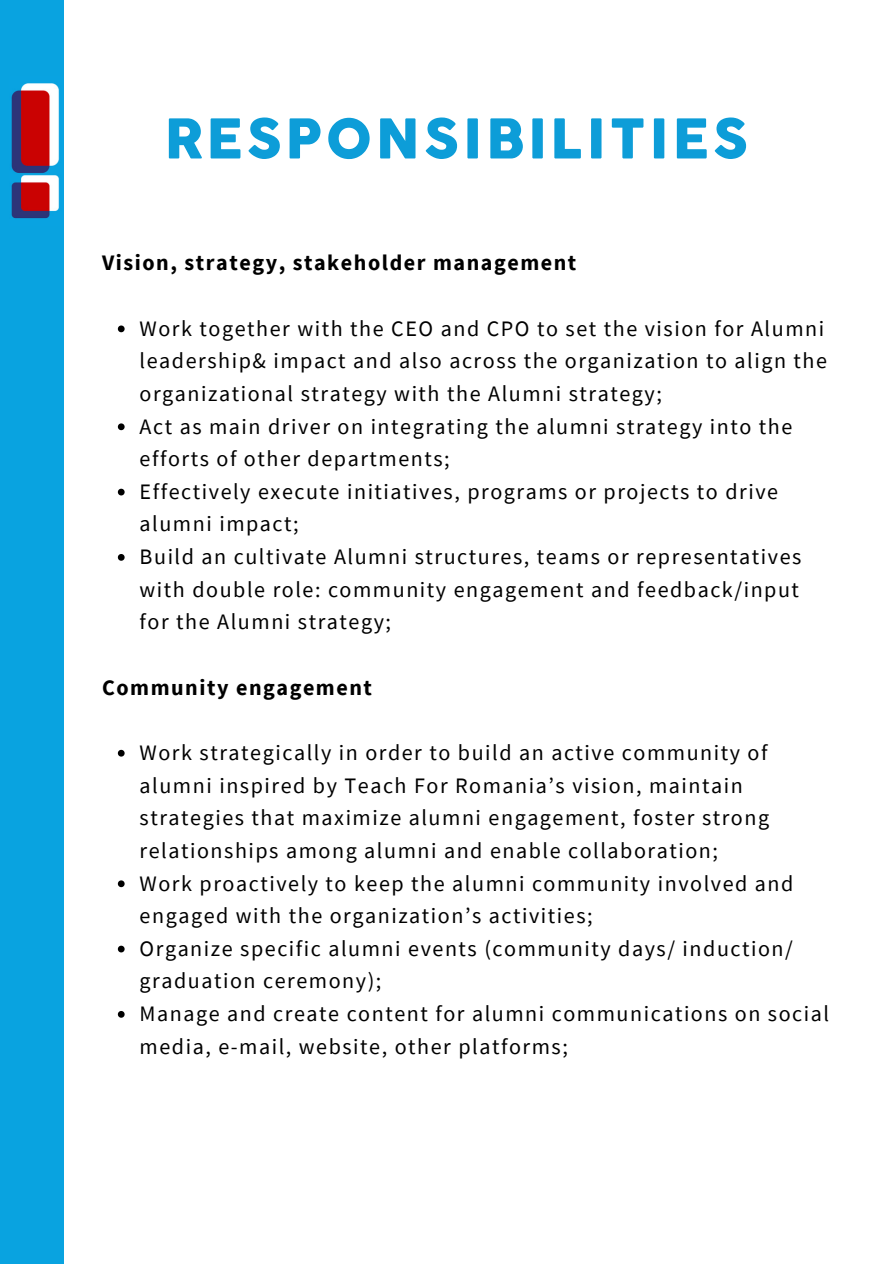
<style>
.page{position:relative;width:894px;height:1264px;background:#fff}
.page>*{position:absolute;margin:0;border:0;box-sizing:border-box;transform-origin:0 0}
.t1{font:54px "Cocogoose";letter-spacing:.07em;color:#0d9dd8}
.t2{font:22.05px/32.7px "Source Sans Pro";letter-spacing:.07em;color:#000}
.t3{font:700 22.05px "Source Sans Pro";letter-spacing:.07em;color:#000}
</style>
<div class="page">
<svg style="left:118px;top:325px;width:7px;height:7px"></svg>
<svg style="left:118px;top:423px;width:7px;height:7px"></svg>
<svg style="left:118px;top:488px;width:7px;height:7px"></svg>
<svg style="left:118px;top:554px;width:7px;height:6px"></svg>
<svg style="left:118px;top:749px;width:7px;height:7px"></svg>
<svg style="left:118px;top:880px;width:7px;height:7px"></svg>
<svg style="left:118px;top:945px;width:7px;height:7px"></svg>
<svg style="left:118px;top:1011px;width:7px;height:6px"></svg>
<div style="left:0;top:0;width:64px;height:1263px;background:#09a3e0"></div>
<img style="left:11px;top:83px;width:48px;height:136px">
<h1 class="t1" style="left:164px;top:104px;width:585px">RESPONSIBILITIES</h1>
<p class="t3" style="left:102px;top:249px;width:475px">Vision, strategy, stakeholder management</p>
<p class="t2" style="left:139px;top:311px;width:688px">Work together with the CEO and CPO to set the vision for Alumni leadership&amp; impact and also across the organization to align the organizational strategy with the Alumni strategy;<br>Act as main driver on integrating the alumni strategy into the efforts of other departments;<br>Effectively execute initiatives, programs or projects to drive alumni impact;<br>Build an cultivate Alumni structures, teams or representatives with double role: community engagement and feedback/input for the Alumni strategy;</p>
<p class="t3" style="left:102px;top:673px;width:271px">Community engagement</p>
<p class="t2" style="left:139px;top:735px;width:690px">Work strategically in order to build an active community of alumni inspired by Teach For Romania’s vision, maintain strategies that maximize alumni engagement, foster strong relationships among alumni and enable collaboration;<br>Work proactively to keep the alumni community involved and engaged with the organization’s activities;<br>Organize specific alumni events (community days/ induction/ graduation ceremony);<br>Manage and create content for alumni communications on social media, e-mail, website, other platforms;</p>
</div>
